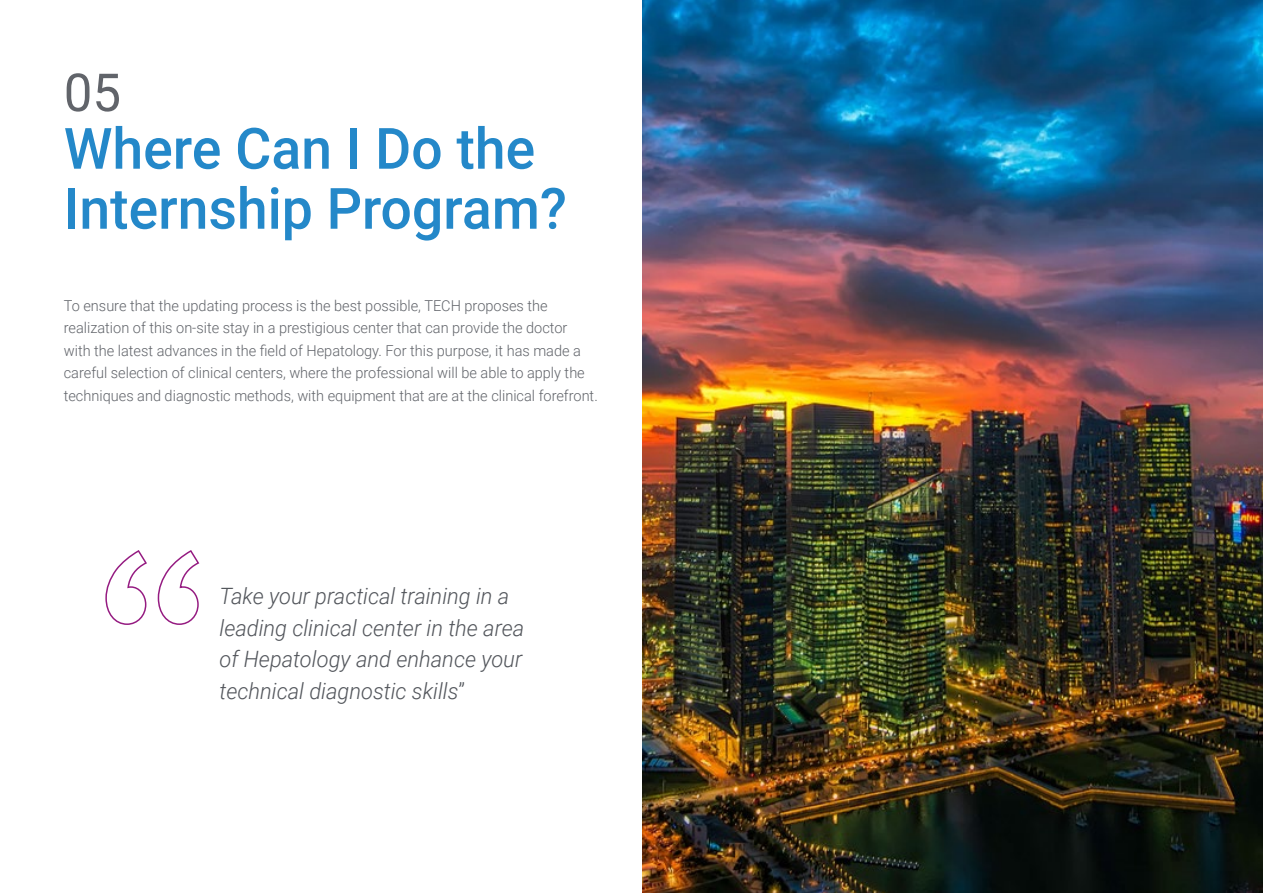
<style>
.page{position:relative;width:1263px;height:893px;background:#fff}
.page>*{position:absolute;margin:0;border:0;box-sizing:border-box;transform-origin:0 0}
.t1{font:500 57px/60px "Roboto";color:#2488c9}
.t2{font:52.5px "Roboto";color:#61646a}
.t3{font:italic 300 22.5px/31.5px "Roboto";color:#52555b}
.t4{font:300 15px/22.5px "Roboto";color:#61646a}
.s1{font-style:normal}
</style>
<div class="page">
<svg style="left:105px;top:550px;width:95px;height:75px"></svg>
<img style="left:642px;top:0;width:621px;height:893px">
<h2 class="t2" style="left:64px;top:56px;width:59px">05</h2>
<h1 class="t1" style="left:64px;top:116px;width:504px">Where Can I Do the<br>Internship Program?</h1>
<p class="t4" style="left:64px;top:293px;width:535px">To ensure that the updating process is the best possible, TECH proposes the realization of this on-site stay in a prestigious center that can provide the doctor with the latest advances in the field of Hepatology. For this purpose, it has made a careful selection of clinical centers, where the professional will be able to apply the techniques and diagnostic methods, with equipment that are at the clinical forefront.</p>
<h3 class="t3" style="left:220px;top:580px;width:306px">Take your practical training in a leading clinical center in the area of Hepatology and enhance your technical diagnostic skills<span class="s1">”</span></h3>
</div>
